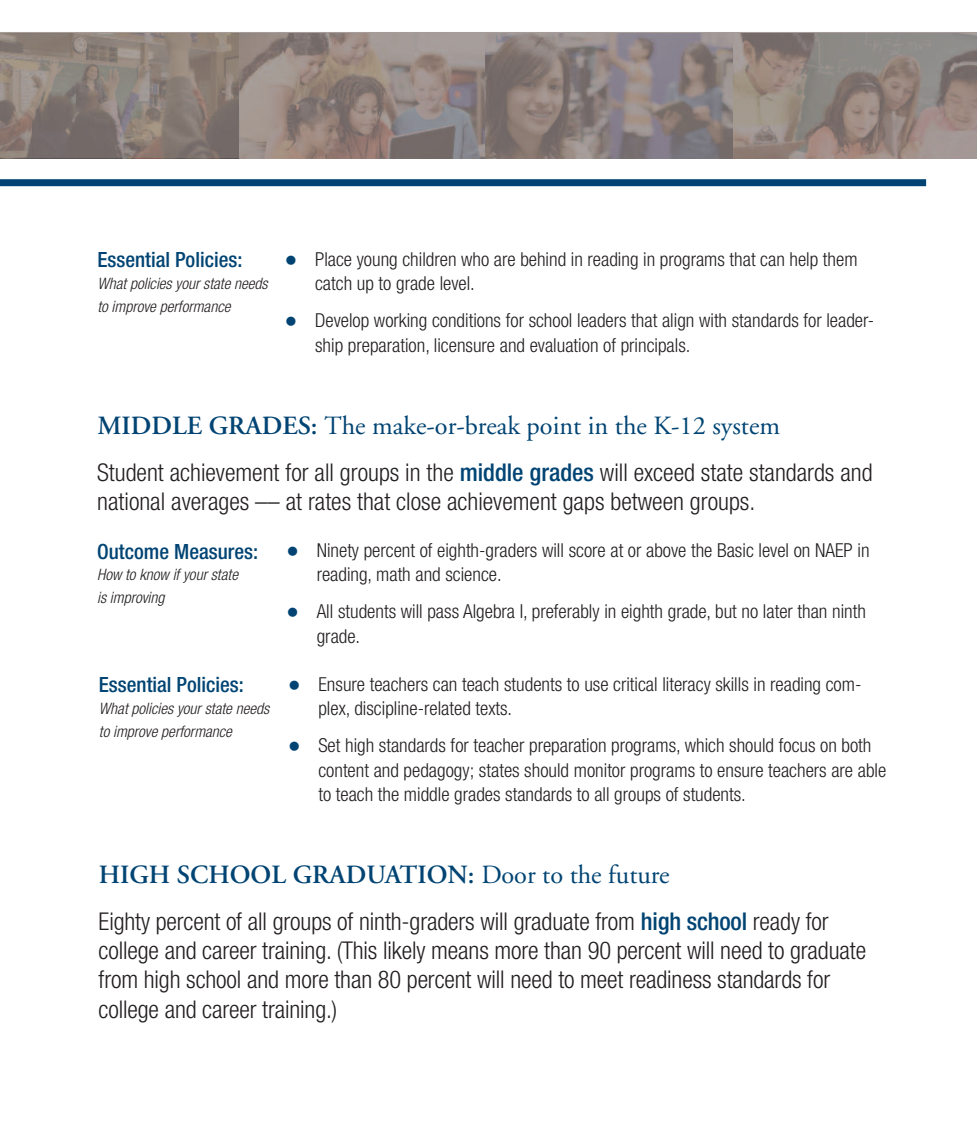
<style>
.page{position:relative;width:977px;height:1134px;background:#fff}
.page>*{position:absolute;margin:0;border:0;box-sizing:border-box;transform-origin:0 0}
.t1{font:26.25px "Adobe Garamond";color:#014473}
.t2{font:600 26.25px "Adobe Garamond";color:#014473}
.t3{font:300 condensed 24.5px/29.4px "Helvetica Neue";letter-spacing:-.005em;color:#231f20}
.t4{font:500 condensed 21px "Helvetica Neue";color:#014473}
.t5{font:300 condensed 19.25px/24.5px "Helvetica Neue";color:#231f20}
.t6{font:italic 300 condensed 15.75px/22.9px "Helvetica Neue";color:#231f20}
.s1{color:#014473}
.s2{font-weight:600}
.s3{font-weight:500;color:#014473}
.s4{font-weight:400}
</style>
<div class="page">
<div style="left:0;top:179px;width:926px;height:7px;background:#014473"></div>
<svg style="left:0;top:32px;width:976px;height:127px;background:#8d817d"></svg>
<p class="t4" style="left:97px;top:252px;width:146px">Essential Policies:</p>
<p class="t6" style="left:97px;top:273px;width:172px">What policies your state needs to improve performance</p>
<p class="t5" style="left:315px;top:248px;width:544px;text-indent:-30px"><span class="s1">●</span> Place young children who are behind in reading in programs that can help them catch up to grade level.</p>
<p class="t5" style="left:315px;top:310px;width:560px;text-indent:-30px"><span class="s1">●</span> Develop working conditions for school leaders that align with standards for leader&shy;ship preparation, licensure and evaluation of principals.</p>
<h1 class="t1" style="left:97px;top:416px;width:684px"><span class="s2">MIDDLE GRADES:</span> The make-or-break point in the K-12 system</h1>
<p class="t3" style="left:97px;top:460px;width:777px">Student achievement for all groups in the <span class="s3">middle grades</span> will exceed state standards and national averages –– at rates that close achievement gaps between groups.</p>
<p class="t5" style="left:317px;top:539px;width:554px;text-indent:-30px"><span class="s1">●</span> Ninety percent of eighth-graders will score at or above the Basic level on NAEP in reading, math and science.</p>
<p class="t5" style="left:317px;top:601px;width:551px;text-indent:-30px"><span class="s1">●</span> All students will pass Algebra I, preferably in eighth grade, but no later than ninth grade.</p>
<p class="t4" style="left:97px;top:544px;width:162px">Outcome Measures:</p>
<p class="t6" style="left:97px;top:565px;width:142px">How to know if your state is improving</p>
<p class="t4" style="left:99px;top:677px;width:146px">Essential Policies:</p>
<p class="t6" style="left:99px;top:698px;width:172px">What policies your state needs to improve performance</p>
<p class="t5" style="left:318px;top:673px;width:544px;text-indent:-30px"><span class="s1">●</span> Ensure teachers can teach students to use critical literacy skills in reading com&shy;plex, discipline-related texts.</p>
<p class="t5" style="left:318px;top:735px;width:569px;text-indent:-30px"><span class="s1">●</span> Set high standards for teacher preparation programs, which should focus on both content and pedagogy; states should monitor programs to ensure teachers are able to teach the middle grades standards to all groups of students.</p>
<h1 class="t2" style="left:99px;top:864px;width:572px">HIGH SCHOOL GRADUATION: <span class="s4">Door to the future</span></h1>
<p class="t3" style="left:99px;top:908px;width:769px">Eighty percent of all groups of ninth-graders will graduate from <span class="s3">high school</span> ready for college and career training. (This likely means more than 90 percent will need to graduate from high school and more than 80 percent will need to meet readiness standards for college and career training.)</p>
</div>
